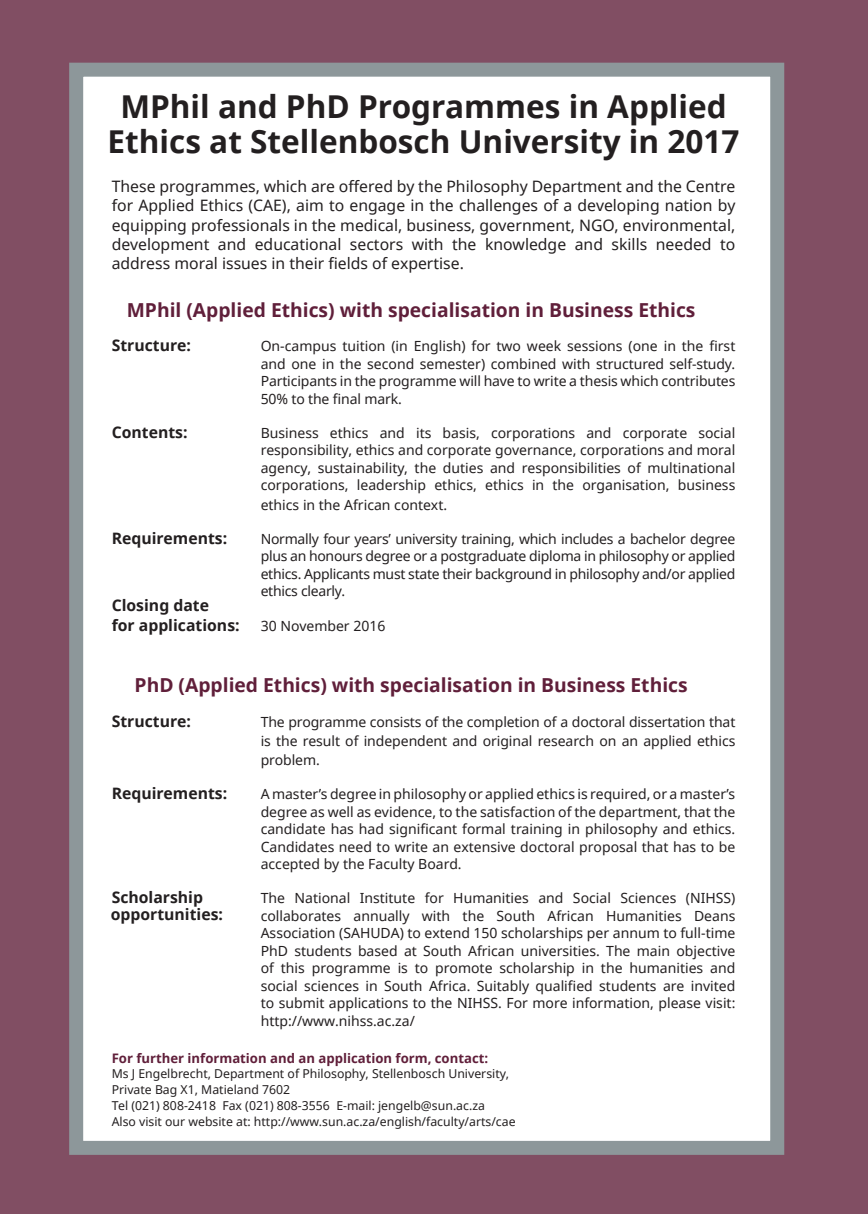
<style>
.page{position:relative;width:868px;height:1214px;background:#fff}
.page>*{position:absolute;margin:0;border:0;box-sizing:border-box;transform-origin:0 0}
.t1{font:700 31.5px/35px "Noto Sans";color:#231f20;text-align:center}
.t2{font:700 19.25px "Noto Sans";color:#601f3a}
.t3{font:15.75px/19.2px "Noto Sans";color:#231f20;text-align:justify}
.t4{font:700 15.75px/19.2px "Noto Sans";color:#231f20}
.t5{font:14px/17.5px "Noto Sans";color:#231f20;text-align:justify}
.t6{font:700 13.12px "Noto Sans";color:#601f3a}
.t7{font:12.25px/15.8px "Noto Sans";color:#231f20}
</style>
<div class="page">
<div style="left:0;top:0;width:867px;height:1214px;background:#814e63"></div>
<div style="left:76px;top:70px;width:700px;height:1078px;background:#fff"></div>
<div style="left:69px;top:63px;width:714px;height:1092px;border:14px solid #8d979a"></div>
<p class="t1" style="left:107px;top:88px;width:633px">MPhil and PhD Programmes in Applied<br>Ethics at Stellenbosch University in 2017</p>
<p class="t3" style="left:112px;top:176px;width:625px">These programmes, which are offered by the Philosophy Department and the Centre for Applied Ethics (CAE), aim to engage in the challenges of a developing nation by equipping professionals in the medical, business, government, NGO, environmental, development and educational sectors with the knowledge and skills needed to address moral issues in their fields of expertise.</p>
<p class="t2" style="left:127px;top:296px;width:570px">MPhil (Applied Ethics) with specialisation in Business Ethics</p>
<p class="t4" style="left:112px;top:335px;width:81px">Structure:</p>
<p class="t5" style="left:260px;top:337px;width:476px">On-campus tuition (in English) for two week sessions (one in the first and one in the second semester) combined with structured self-study.<br>Participants in the programme will have to write a thesis which contributes 50% to the final mark.</p>
<p class="t4" style="left:112px;top:422px;width:77px">Contents:</p>
<p class="t5" style="left:260px;top:424px;width:476px">Business ethics and its basis, corporations and corporate social responsibility, ethics and corporate governance, corporations and moral agency, sustainability, the duties and responsibilities of multinational corporations, leadership ethics, ethics in the organisation, business</p>
<p class="t5" style="left:260px;top:495px;width:188px">ethics in the African context.</p>
<p class="t4" style="left:112px;top:528px;width:117px">Requirements:</p>
<p class="t5" style="left:260px;top:529px;width:476px">Normally four years’ university training, which includes a bachelor degree plus an honours degree or a postgraduate diploma in philosophy or applied ethics. Applicants must state their background in philosophy and/or applied ethics clearly.</p>
<p class="t4" style="left:112px;top:596px;width:129px">Closing date<br>for applications:</p>
<p class="t5" style="left:260px;top:616px;width:126px">30 November 2016</p>
<p class="t2" style="left:134px;top:672px;width:554px">PhD (Applied Ethics) with specialisation in Business Ethics</p>
<p class="t4" style="left:112px;top:711px;width:81px">Structure:</p>
<p class="t5" style="left:260px;top:712px;width:476px;line-height:19.2px">The programme consists of the completion of a doctoral dissertation that is the result of independent and original research on an applied ethics problem.</p>
<p class="t4" style="left:112px;top:783px;width:117px">Requirements:</p>
<p class="t5" style="left:260px;top:785px;width:476px">A master’s degree in philosophy or applied ethics is required, or a master’s degree as well as evidence, to the satisfaction of the department, that the candidate has had significant formal training in philosophy and ethics.<br>Candidates need to write an extensive doctoral proposal that has to be accepted by the Faculty Board.</p>
<p class="t4" style="left:112px;top:888px;width:93px">Scholarship</p>
<p class="t5" style="left:260px;top:889px;width:476px">The National Institute for Humanities and Social Sciences (NIHSS) collaborates annually with the South African Humanities Deans Association (SAHUDA) to extend 150 scholarships per annum to full-time PhD students based at South African universities. The main objective of this programme is to promote scholarship in the humanities and social sciences in South Africa. Suitably qualified students are invited to submit applications to the NIHSS. For more information, please visit: http://www.nihss.ac.za/</p>
<p class="t6" style="left:112px;top:1048px;width:378px">For further information and an application form, contact:</p>
<p class="t7" style="left:112px;top:1066px;width:405px">Ms J Engelbrecht, Department of Philosophy, Stellenbosch University, Private Bag X1, Matieland 7602<br>Tel (021) 808-2418 Fax (021) 808-3556 E-mail: jengelb@sun.ac.za<br>Also visit our website at: http://www.sun.ac.za/english/faculty/arts/cae</p>
<p class="t4" style="left:111px;top:904px;width:114px">opportunities:</p>
</div>
